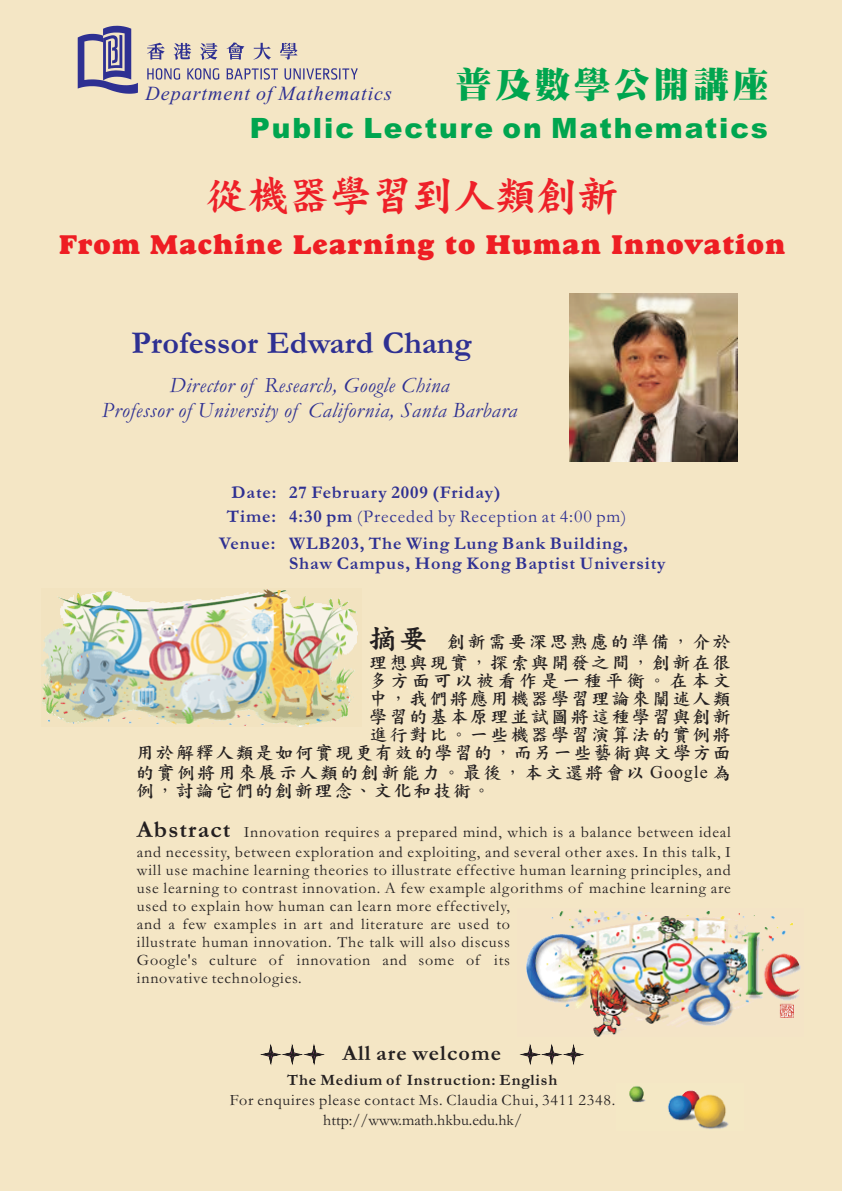
<style>
.page{position:relative;width:842px;height:1191px;background:#fff}
.page>*{position:absolute;margin:0;border:0;box-sizing:border-box;transform-origin:0 0}
.t1{font:42px "DF Kai XB HKP BF";letter-spacing:-.02em;color:#ee2028}
.t2{font:36px "DF Ming UB HK BF";letter-spacing:.1em;color:#00a54f}
.t3{font:700 32px "Garamond";color:#2e3092}
.t4{font:28px "Goudy Heavyface BT";letter-spacing:.035em;color:#ee1d23}
.t5{font:900 28px "Arial";letter-spacing:.065em;color:#00a54f}
.t6{font:italic 22px/24.8px "Garamond";letter-spacing:.025em;color:#2e3092;text-align:center}
.t7{font:700 22px "Garamond";letter-spacing:.05em;color:#231f20}
.t8{font:italic 20px "Times New Roman";letter-spacing:.05em;color:#2e3092}
.t9{font:18px/18px "DF Kai Shu W7 HK BF";letter-spacing:.125em;color:#231f20}
.t10{font:700 18px/20.2px "Garamond";letter-spacing:.05em;color:#2e3092}
.t11{font:18px "Garamond";letter-spacing:.05em;color:#2e3092}
.t12{font:16px/18px "Garamond";letter-spacing:.05em;color:#231f20}
.t13{font:700 16px "Garamond";letter-spacing:.05em;color:#231f20}
.t14{font:16px "Garamond";color:#231f20}
.s1{font-weight:700}
.s2{font-family:"DF Kai XB HKP BF";font-size:28px}
.s3{font-family:"Times New Roman"}
.s4{font-weight:700;font-size:24px}
</style>
<div class="page">
<div style="left:0;top:1px;width:842px;height:1190px;background:#f4e6c5"></div>
<svg style="left:78px;top:26px;width:60px;height:68px"></svg>
<svg style="left:147px;top:42px;width:150px;height:18px"></svg>
<svg style="left:147px;top:68px;width:211px;height:12px"></svg>
<img style="left:570px;top:294px;width:168px;height:167px">
<img style="left:629px;top:1086px;width:100px;height:43px">
<img style="left:526px;top:909px;width:275px;height:127px">
<svg style="left:262px;top:1045px;width:61px;height:18px"></svg>
<svg style="left:521px;top:1045px;width:61px;height:18px"></svg>
<img style="left:42px;top:589px;width:316px;height:137px">
<p class="t8" style="left:145px;top:86px;width:248px">Department of Mathematics</p>
<h2 class="t2" style="left:455px;top:66px;width:315px">普及數學公開講座</h2>
<h3 class="t5" style="left:250px;top:118px;width:520px">Public Lecture on Mathematics</h3>
<h1 class="t1" style="left:206px;top:175px;width:415px">從機器學習到人類創新</h1>
<h3 class="t4" style="left:59px;top:232px;width:728px">From Machine Learning to Human Innovation</h3>
<h3 class="t3" style="left:132px;top:332px;width:342px">Professor Edward Chang</h3>
<h3 class="t6" style="left:102px;top:375px;width:417px">Director of Research, Google China<br>Professor of University of California, Santa Barbara</h3>
<p class="t10" style="left:232px;top:484px;width:270px">Date: 27 February 2009 (Friday)</p>
<p class="t10" style="left:289px;top:535px;width:378px;text-indent:-70px">Venue: WLB203, The Wing Lung Bank Building,<br>Shaw Campus, Hong Kong Baptist University</p>
<p class="t11" style="left:227px;top:510px;width:401px"><span class="s1">Time: 4:30 pm</span> (Preceded by Reception at 4:00 pm)</p>
<p class="t9" style="left:369px;top:630px;width:363px;line-height:21.4px"><span class="s2">摘要</span> 創新需要深思熟慮的準備，介於理想與現實，探索與開發之間，創新在很</p>
<p class="t9" style="left:136px;top:671px;width:596px;text-align:right">多方面可以被看作是一種平衡。在本文<br>中，我們將應用機器學習理論來闡述人類<br>學習的基本原理並試圖將這種學習與創新<br>進行對比。一些機器學習演算法的實例將<br>用於解釋人類是如何實現更有效的學習的，而另一些藝術與文學方面</p>
<p class="t9" style="left:136px;top:763px;width:596px;line-height:18.3px">的實例將用來展示人類的創新能力。最後，本文還將會以 <span class="s3">Google</span> 為例，討論它們的創新理念、文化和技術。</p>
<p class="t12" style="left:137px;top:824px;width:595px;line-height:20.1px"><span class="s4">Abstract</span> Innovation requires a prepared mind, which is a balance between ideal and necessity, between exploration and exploiting, and several other axes. In this talk, I</p>
<p class="t12" style="left:137px;top:863px;width:595px">will use machine learning theories to illustrate effective human learning principles, and use learning to contrast innovation. A few example algorithms of machine learning are used to explain how human can learn more effectively,<br>and a few examples in art and literature are used to<br>illustrate human innovation. The talk will also discuss<br>Google's culture of innovation and some of its<br>innovative technologies.</p>
<h3 class="t7" style="left:342px;top:1046px;width:160px">All are welcome</h3>
<p class="t13" style="left:287px;top:1074px;width:271px">The Medium of Instruction: English</p>
<p class="t12" style="left:230px;top:1092px;width:387px">For enquires please contact Ms. Claudia Chui, 3411 2348.</p>
<p class="t14" style="left:323px;top:1114px;width:200px">http://www.math.hkbu.edu.hk/</p>
</div>
